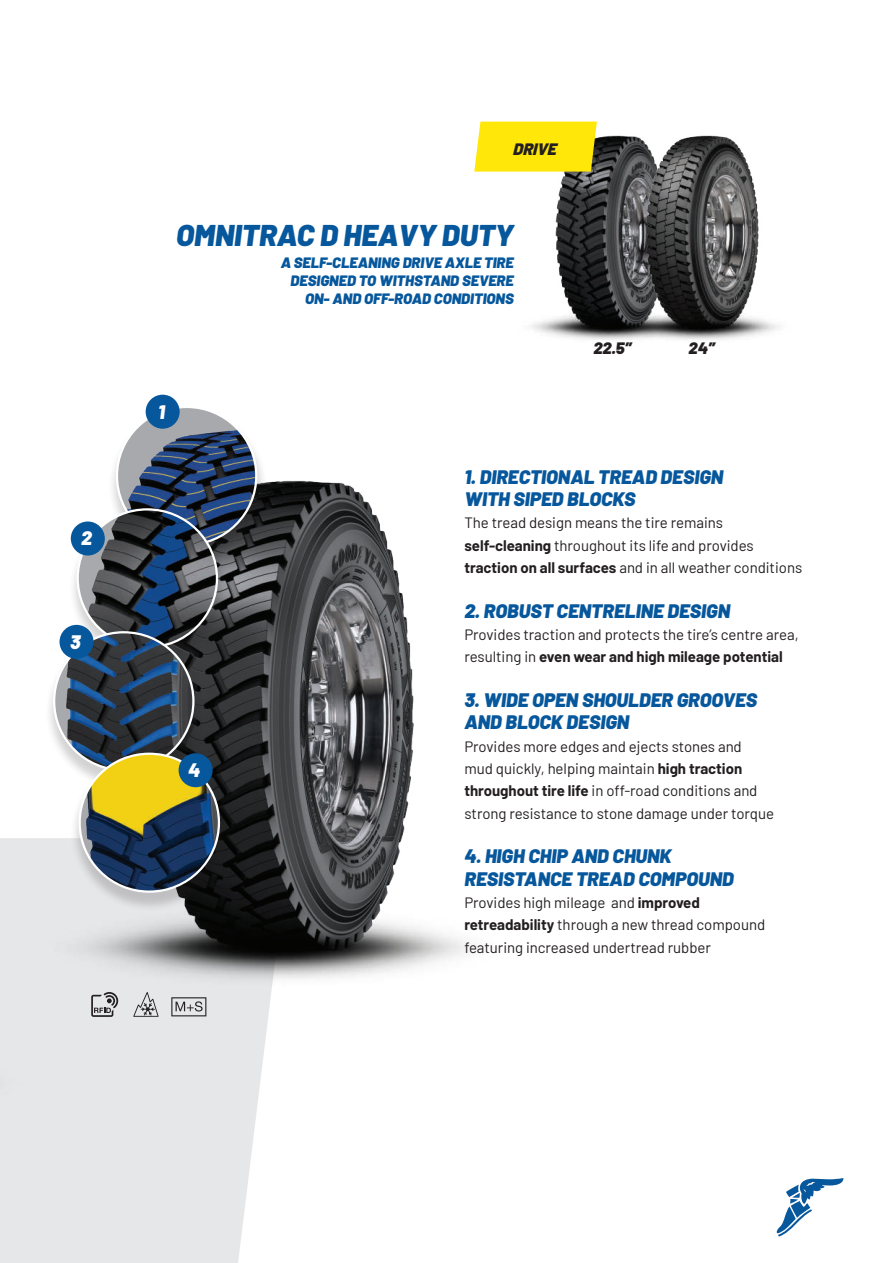
<style>
.page{position:relative;width:893px;height:1263px;background:#fff}
.page>*{position:absolute;margin:0;border:0;box-sizing:border-box;transform-origin:0 0}
.t1{font:italic 900 30px "Barlow";color:#06579c}
.t2{font:italic 900 19.5px/22.4px "Barlow";color:#06579c}
.t3{font:italic 900 19.5px "Barlow";color:#fff}
.t4{font:italic 900 16.5px "Barlow";color:#231f20}
.t5{font:15px/22.4px "Barlow";color:#231f20}
.t6{font:italic 900 15px/18px "Barlow";color:#06579c;text-align:right}
.s1{font-weight:700}
</style>
<div class="page">
<div style="left:0;top:1042px;width:265px;height:221px;background:#e6e7e9"></div>
<div style="left:0;top:1042px;width:22px;height:137px;background:#e6e7e9"></div>
<img style="left:0;top:480px;width:469px;height:562px">
<img style="left:501px;top:121px;width:84px;height:218px">
<img style="left:585px;top:121px;width:196px;height:219px">
<div style="left:107px;top:407px;width:161px;height:159px;background:#231f20;opacity:.2"></div>
<img style="left:117px;top:414px;width:139px;height:131px">
<div style="left:146px;top:395px;width:34px;height:34px;background:#06579c;border-radius:50%"></div>
<div style="left:68px;top:509px;width:160px;height:159px;background:#231f20;opacity:.2"></div>
<img style="left:78px;top:509px;width:139px;height:138px">
<div style="left:71px;top:521px;width:34px;height:34px;background:#06579c;border-radius:50%"></div>
<div style="left:45px;top:632px;width:160px;height:159px;background:#231f20;opacity:.2"></div>
<img style="left:55px;top:632px;width:138px;height:138px">
<div style="left:60px;top:625px;width:34px;height:34px;background:#06579c;border-radius:50%"></div>
<div style="left:70px;top:753px;width:160px;height:160px;background:#231f20;opacity:.2"></div>
<img style="left:80px;top:754px;width:139px;height:138px">
<div style="left:179px;top:753px;width:34px;height:34px;background:#06579c;border-radius:50%"></div>
<svg style="left:777px;top:1178px;width:66px;height:58px"></svg>
<svg style="left:474px;top:122px;width:123px;height:50px"></svg>
<svg style="left:91px;top:992px;width:27px;height:25px"></svg>
<svg style="left:171px;top:997px;width:35px;height:19px"></svg>
<svg style="left:133px;top:992px;width:26px;height:25px"></svg>
<h2 class="t3" style="left:81px;top:524px;width:12px">2</h2>
<h2 class="t3" style="left:70px;top:627px;width:12px">3</h2>
<p class="t4" style="left:513px;top:136px;width:45px">DRIVE</p>
<h1 class="t1" style="left:176px;top:212px;width:339px">OMNITRAC D HEAVY DUTY</h1>
<p class="t6" style="left:281px;top:253px;width:235px">A SELF-CLEANING DRIVE AXLE TIRE<br>DESIGNED TO WITHSTAND SEVERE<br>ON- AND OFF-ROAD CONDITIONS</p>
<h2 class="t3" style="left:158px;top:397px;width:8px">1</h2>
<p class="t4" style="left:593px;top:336px;width:40px">22.5”</p>
<p class="t4" style="left:689px;top:336px;width:28px">24”</p>
<h2 class="t3" style="left:188px;top:755px;width:14px">4</h2>
<h2 class="t2" style="left:464px;top:464px;width:260px">1. DIRECTIONAL TREAD DESIGN<br>WITH SIPED BLOCKS</h2>
<p class="t5" style="left:464px;top:511px;width:339px">The tread design means the tire remains <span class="s1">self-cleaning</span> throughout its life and provides <span class="s1">traction on all surfaces</span> and in all weather conditions</p>
<h2 class="t2" style="left:464px;top:598px;width:267px">2. ROBUST CENTRELINE DESIGN</h2>
<p class="t5" style="left:464px;top:622px;width:336px">Provides traction and protects the tire’s centre area, resulting in <span class="s1">even wear and high mileage potential</span></p>
<h2 class="t2" style="left:464px;top:687px;width:294px">3. WIDE OPEN SHOULDER GROOVES<br>AND BLOCK DESIGN</h2>
<p class="t5" style="left:464px;top:734px;width:311px">Provides more edges and ejects stones and mud quickly, helping maintain <span class="s1">high traction throughout tire life</span> in off-road conditions and strong resistance to stone damage under torque</p>
<h2 class="t2" style="left:464px;top:844px;width:271px">4. HIGH CHIP AND CHUNK<br>RESISTANCE TREAD COMPOUND</h2>
<p class="t5" style="left:464px;top:890px;width:302px">Provides high mileage and <span class="s1">improved retreadability</span> through a new thread compound featuring increased undertread rubber</p>
</div>
